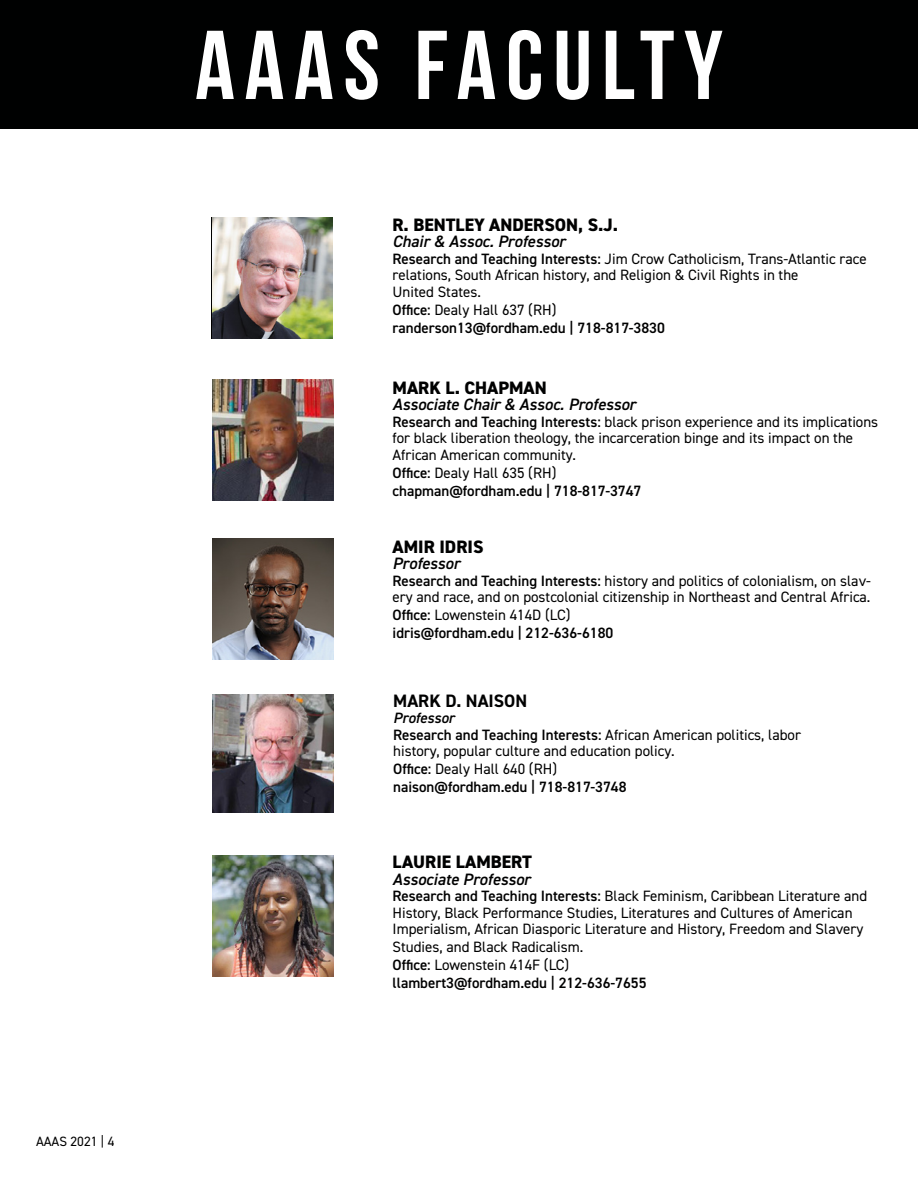
<style>
.page{position:relative;width:918px;height:1188px;background:#fff}
.page>*{position:absolute;margin:0;border:0;box-sizing:border-box;transform-origin:0 0}
.t1{font:97.5px "Bebas Neue";letter-spacing:.1em;color:#fff}
.t2{font:800 18px "DIN2014";color:#000101}
.t3{font:700 18px "DIN2014";color:#000101}
.t4{font:italic 600 16.5px "DIN2014";color:#000101}
.t5{font:15px/16.5px "DIN2014";color:#000101}
.t6{font:600 15px/18px "DIN2014";color:#000101}
.t7{font:13.5px "DIN2014";color:#000}
.s1{font-weight:600}
.s2{font-weight:400}
.s3{font-weight:600;font-style:italic}
</style>
<div class="page">
<img style="left:213px;top:539px;width:121px;height:121px">
<img style="left:212px;top:218px;width:121px;height:121px">
<img style="left:212px;top:380px;width:121px;height:121px">
<img style="left:212px;top:856px;width:121px;height:121px">
<img style="left:212px;top:694px;width:121px;height:118px">
<div style="left:0;top:0;width:918px;height:129px;background:#000101"></div>
<p class="t7" style="left:36px;top:1133px;width:80px">AAAS 2021 | 4</p>
<h1 class="t1" style="left:195px;top:12px;width:529px">AAAS FACULTY</h1>
<p class="t2" style="left:393px;top:212px;width:227px">R. BENTLEY ANDERSON, S.J.</p>
<p class="t4" style="left:393px;top:231px;width:174px">Chair &amp; Assoc. Professor</p>
<p class="t5" style="left:393px;top:250px;width:476px"><span class="s1">Research and Teaching Interests:</span> Jim Crow Catholicism, Trans-Atlantic race relations, South African history, and Religion &amp; Civil Rights in the<br>United States.</p>
<p class="t6" style="left:393px;top:300px;width:274px">Office: <span class="s2">Dealy Hall 637 (RH) </span>randerson13@fordham.edu | 718-817-3830</p>
<p class="t2" style="left:393px;top:375px;width:156px">MARK L. CHAPMAN</p>
<p class="t4" style="left:393px;top:393px;width:245px">Associate Chair &amp; Assoc. Professor</p>
<p class="t5" style="left:393px;top:413px;width:487px"><span class="s1">Research and Teaching Interests:</span> black prison experience and its implications for black liberation theology, the incarceration binge and its impact on the<br>African American community.</p>
<p class="t6" style="left:393px;top:463px;width:250px">Office: <span class="s2">Dealy Hall 635 (RH) </span>chapman@fordham.edu | 718-817-3747</p>
<p class="t2" style="left:393px;top:534px;width:92px">AMIR IDRIS</p>
<p class="t4" style="left:393px;top:552px;width:69px">Professor</p>
<p class="t5" style="left:393px;top:572px;width:480px"><span class="s1">Research and Teaching Interests:</span> history and politics of colonialism, on slav&shy;ery and race, and on postcolonial citizenship in Northeast and Central Africa.</p>
<p class="t6" style="left:393px;top:606px;width:222px">Office: <span class="s2">Lowenstein 414D (LC) </span>idris@fordham.edu | 212-636-6180</p>
<p class="t3" style="left:393px;top:689px;width:136px">MARK D. NAISON</p>
<p class="t5" style="left:393px;top:710px;width:409px"><span class="s3">Professor<br></span><span class="s1">Research and Teaching Interests:</span> African American politics, labor history, popular culture and education policy.</p>
<p class="t6" style="left:393px;top:760px;width:235px">Office: <span class="s2">Dealy Hall 640 (RH) </span>naison@fordham.edu | 718-817-3748</p>
<p class="t2" style="left:393px;top:850px;width:141px">LAURIE LAMBERT</p>
<p class="t4" style="left:393px;top:868px;width:139px">Associate Professor</p>
<p class="t5" style="left:393px;top:887px;width:476px"><span class="s1">Research and Teaching Interests:</span> Black Feminism, Caribbean Literature and<br>History, Black Performance Studies, Literatures and Cultures of American<br>Imperialism, African Diasporic Literature and History, Freedom and Slavery</p>
<p class="t5" style="left:393px;top:938px;width:256px;line-height:18px">Studies, and Black Radicalism.<br><span class="s1">Office:</span> Lowenstein 414F (LC) <span class="s1">llambert3@fordham.edu | 212-636-7655</span></p>
</div>
